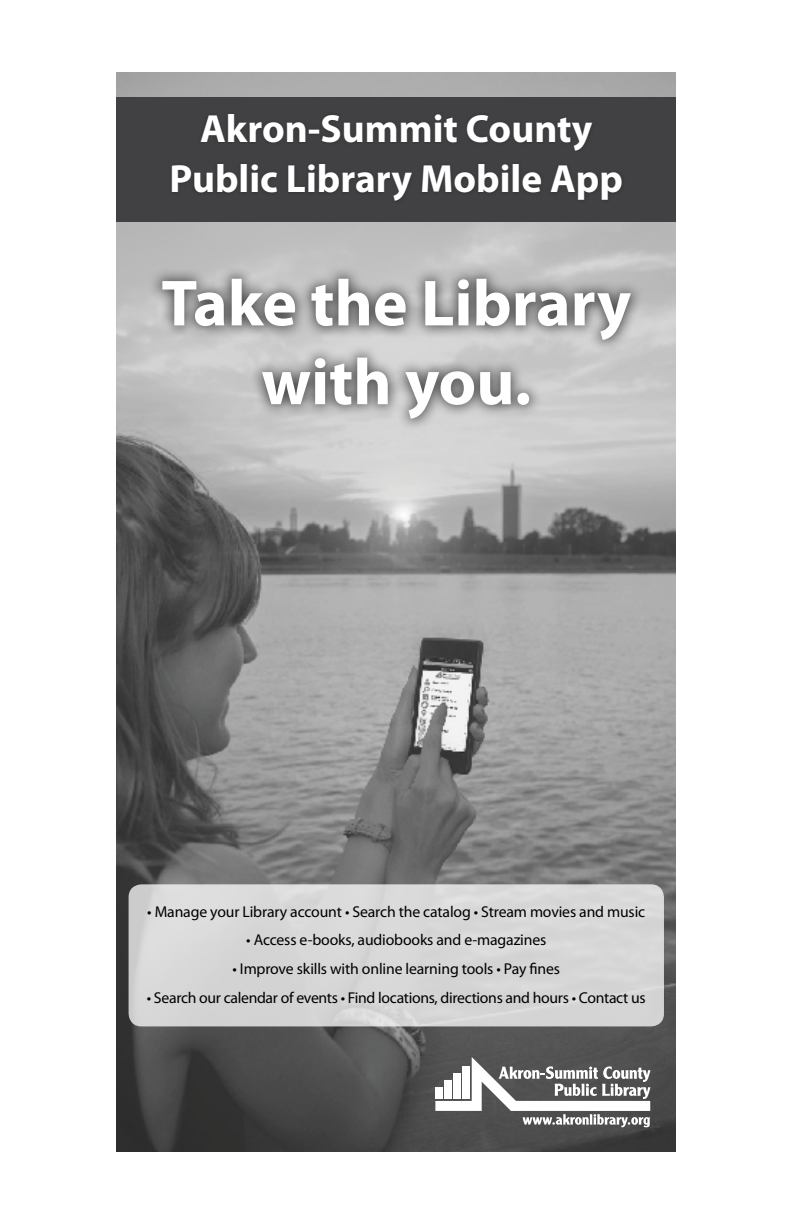
<style>
.page{position:relative;width:792px;height:1224px;background:#fff}
.page>*{position:absolute;margin:0;border:0;box-sizing:border-box;transform-origin:0 0}
.t1{font:700 65.6px/78.8px "Myriad Pro";color:#fff;text-align:center}
.t2{font:700 39.4px/49.6px "Myriad Pro";color:#fff;text-align:center}
.t3{font:15.8px "Myriad Pro";letter-spacing:-.01em;color:#000}
</style>
<div class="page">
<img style="left:116px;top:72px;width:560px;height:1080px">
<div style="left:116px;top:98px;width:560px;height:124px;background:#414042"></div>
<div style="left:169px;top:111px;width:456px;height:93px;background:#000;opacity:.25"></div>
<div style="left:148px;top:265px;width:496px;height:167px;background:#000;opacity:.64"></div>
<svg style="left:435px;top:1057px;width:215px;height:70px"></svg>
<div style="left:129px;top:884px;width:535px;height:142px;background:#d7d7d7;border-radius:13px"></div>
<h2 class="t2" style="left:170px;top:103px;width:455px">Akron-Summit County<br>Public Library Mobile App</h2>
<h1 class="t1" style="left:161px;top:262px;width:471px">Take the Library with you.</h1>
<p class="t3" style="left:147px;top:902px;width:499px">• Manage your Library account • Search the catalog • Stream movies and music</p>
<p class="t3" style="left:246px;top:930px;width:302px">• Access e-books, audiobooks and e-magazines</p>
<p class="t3" style="left:232px;top:959px;width:329px">• Improve skills with online learning tools • Pay fines</p>
<p class="t3" style="left:147px;top:987px;width:500px">• Search our calendar of events • Find locations, directions and hours • Contact us</p>
</div>
